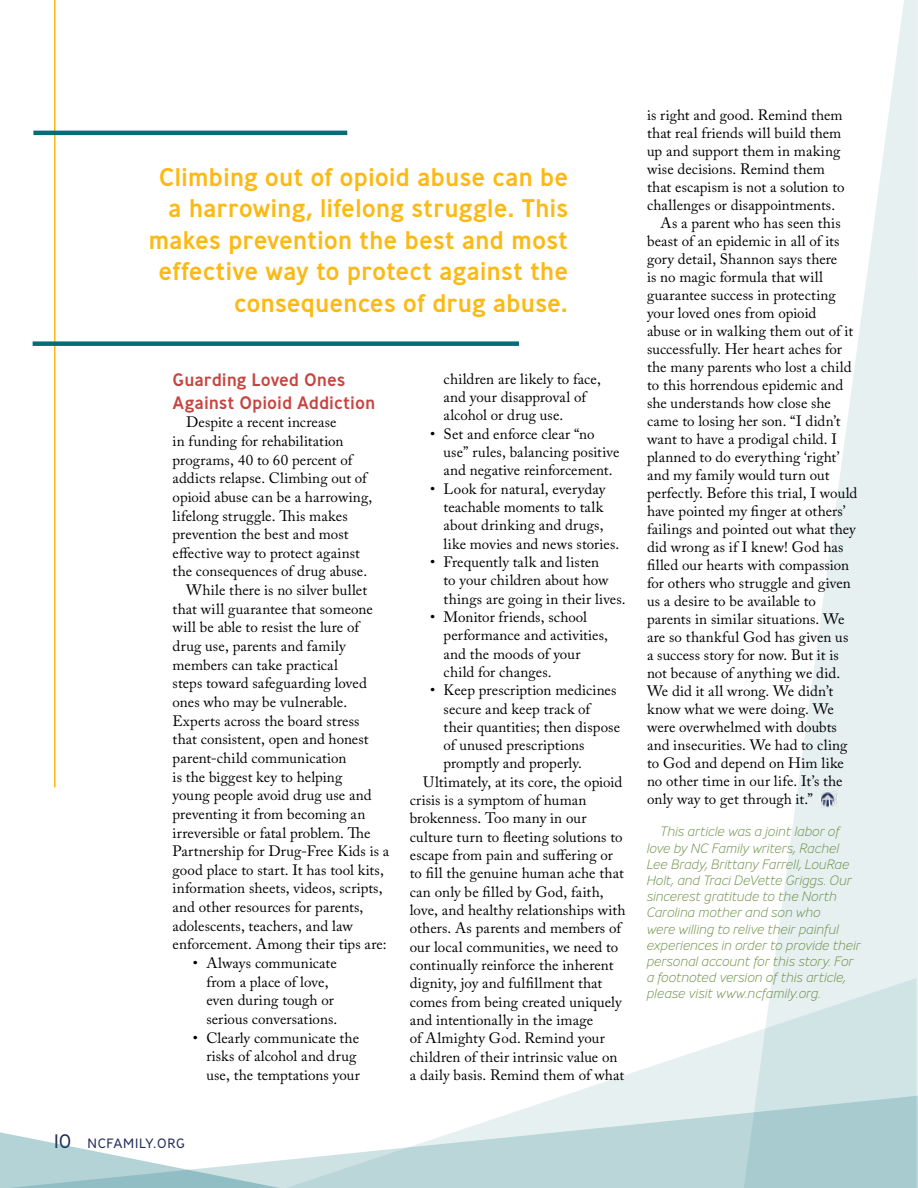
<style>
.page{position:relative;width:918px;height:1188px;background:#fff}
.page>*{position:absolute;margin:0;border:0;box-sizing:border-box;transform-origin:0 0}
.t1{font:500 25.5px/31.5px "Ministry";letter-spacing:-.005em;color:#fdb913;text-align:right}
.t2{font:500 18px/22.2px "Ministry";letter-spacing:-.005em;color:#c6443f}
.t3{font:15px/18.3px "Adobe Caslon Pro";letter-spacing:.005em;color:#000}
.t4{font:italic 200 13.5px/16.2px "Ministry";color:#648a3b}
.t5{font:300 13.5px "Ministry";letter-spacing:.05em;color:#1f2957}
.s1{font-size:19.5px}
</style>
<div class="page">
<svg style="left:0;top:1132px;width:248px;height:56px"></svg>
<svg style="left:248px;top:1037px;width:493px;height:151px"></svg>
<svg style="left:741px;top:0;width:177px;height:1188px"></svg>
<img style="left:821px;top:790px;width:16px;height:19px">
<hr style="left:54px;top:0;width:2px;height:787px;background:#fdb913">
<hr style="left:33px;top:131px;width:314px;height:4px;background:#066c79">
<div style="left:33px;top:341px;width:486px;height:5px;background:#066c79"></div>
<h1 class="t1" style="left:148px;top:161px;width:421px">Climbing out of opioid abuse can be a harrowing, lifelong struggle. This makes prevention the best and most effective way to protect against the consequences of drug abuse.</h1>
<p class="t2" style="left:173px;top:369px;width:204px">Guarding Loved Ones<br>Against Opioid Addiction</p>
<p class="t3" style="left:186px;top:413px;width:152px">Despite a recent increase</p>
<p class="t3" style="left:173px;top:432px;width:173px">in funding for rehabilitation</p>
<p class="t3" style="left:173px;top:450px;width:181px">programs, 40 to 60 percent of</p>
<p class="t3" style="left:173px;top:469px;width:196px">addicts relapse. Climbing out of</p>
<p class="t3" style="left:173px;top:488px;width:201px">opioid abuse can be a harrowing,</p>
<p class="t3" style="left:173px;top:506px;width:177px">lifelong struggle. This makes</p>
<p class="t3" style="left:173px;top:525px;width:178px">prevention the best and most</p>
<p class="t3" style="left:173px;top:544px;width:189px">effective way to protect against</p>
<p class="t3" style="left:173px;top:562px;width:196px">the consequences of drug abuse.</p>
<p class="t3" style="left:186px;top:581px;width:183px">While there is no silver bullet</p>
<p class="t3" style="left:173px;top:599px;width:202px">that will guarantee that someone</p>
<p class="t3" style="left:173px;top:618px;width:188px">will be able to resist the lure of</p>
<p class="t3" style="left:173px;top:637px;width:174px">drug use, parents and family</p>
<p class="t3" style="left:173px;top:655px;width:167px">members can take practical</p>
<p class="t3" style="left:173px;top:674px;width:196px">steps toward safeguarding loved</p>
<p class="t3" style="left:173px;top:693px;width:176px">ones who may be vulnerable.</p>
<p class="t3" style="left:173px;top:711px;width:189px">Experts across the board stress</p>
<p class="t3" style="left:173px;top:730px;width:198px">that consistent, open and honest</p>
<p class="t3" style="left:173px;top:749px;width:175px">parent-child communication</p>
<p class="t3" style="left:173px;top:767px;width:171px">is the biggest key to helping</p>
<p class="t3" style="left:173px;top:786px;width:200px">young people avoid drug use and</p>
<p class="t3" style="left:173px;top:805px;width:194px">preventing it from becoming an</p>
<p class="t3" style="left:173px;top:823px;width:199px">irreversible or fatal problem. The</p>
<p class="t3" style="left:173px;top:842px;width:218px">Partnership for Drug-Free Kids is a</p>
<p class="t3" style="left:173px;top:860px;width:213px">good place to start. It has tool kits,</p>
<p class="t3" style="left:173px;top:879px;width:212px">information sheets, videos, scripts,</p>
<p class="t3" style="left:173px;top:898px;width:192px">and other resources for parents,</p>
<p class="t3" style="left:173px;top:916px;width:182px">adolescents, teachers, and law</p>
<p class="t3" style="left:173px;top:935px;width:216px">enforcement. Among their tips are:</p>
<p class="t3" style="left:206px;top:954px;width:132px;text-indent:-14px">• Always communicate from a place of love, even during tough or serious conversations.</p>
<p class="t3" style="left:206px;top:1028px;width:155px;text-indent:-14px">• Clearly communicate the risks of alcohol and drug use, the temptations your</p>
<p class="t5" style="left:54px;top:1134px;width:132px"><span class="s1">10</span> NCFAMILY.ORG</p>
<p class="t3" style="left:444px;top:370px;width:159px">children are likely to face, and your disapproval of alcohol or drug use.</p>
<p class="t3" style="left:444px;top:424px;width:177px;text-indent:-14px">• Set and enforce clear “no use” rules, balancing positive and negative reinforcement.</p>
<p class="t3" style="left:444px;top:479px;width:177px;text-indent:-14px">• Look for natural, everyday teachable moments to talk about drinking and drugs, like movies and news stories.</p>
<p class="t3" style="left:444px;top:553px;width:184px;text-indent:-14px">• Frequently talk and listen<br>to your children about how things are going in their lives.</p>
<p class="t3" style="left:444px;top:608px;width:166px;text-indent:-14px">• Monitor friends, school performance and activities, and the moods of your child for changes.</p>
<p class="t3" style="left:430px;top:681px;width:188px">• Keep prescription medicines</p>
<p class="t3" style="left:444px;top:699px;width:148px">secure and keep track of</p>
<p class="t3" style="left:444px;top:718px;width:178px">their quantities; then dispose</p>
<p class="t3" style="left:444px;top:736px;width:142px">of unused prescriptions</p>
<p class="t3" style="left:444px;top:754px;width:140px">promptly and properly.</p>
<p class="t3" style="left:423px;top:772px;width:201px">Ultimately, at its core, the opioid</p>
<p class="t3" style="left:410px;top:791px;width:178px">crisis is a symptom of human</p>
<p class="t3" style="left:410px;top:809px;width:178px">brokenness. Too many in our</p>
<p class="t3" style="left:410px;top:827px;width:214px">culture turn to fleeting solutions to</p>
<p class="t3" style="left:410px;top:846px;width:205px">escape from pain and suffering or</p>
<p class="t3" style="left:410px;top:864px;width:216px">to fill the genuine human ache that</p>
<p class="t3" style="left:410px;top:882px;width:195px">can only be filled by God, faith,</p>
<p class="t3" style="left:410px;top:901px;width:217px">love, and healthy relationships with</p>
<p class="t3" style="left:410px;top:919px;width:213px">others. As parents and members of</p>
<p class="t3" style="left:410px;top:937px;width:210px">our local communities, we need to</p>
<p class="t3" style="left:410px;top:956px;width:205px">continually reinforce the inherent</p>
<p class="t3" style="left:410px;top:974px;width:194px">dignity, joy and fulfillment that</p>
<p class="t3" style="left:410px;top:992px;width:213px">comes from being created uniquely</p>
<p class="t3" style="left:410px;top:1011px;width:185px">and intentionally in the image</p>
<p class="t3" style="left:410px;top:1029px;width:197px">of Almighty God. Remind your</p>
<p class="t3" style="left:410px;top:1047px;width:209px">children of their intrinsic value on</p>
<p class="t3" style="left:410px;top:1066px;width:216px">a daily basis. Remind them of what</p>
<p class="t3" style="left:647px;top:106px;width:197px">is right and good. Remind them</p>
<p class="t3" style="left:647px;top:124px;width:196px">that real friends will build them</p>
<p class="t3" style="left:647px;top:142px;width:195px">up and support them in making</p>
<p class="t3" style="left:647px;top:160px;width:179px">wise decisions. Remind them</p>
<p class="t3" style="left:647px;top:178px;width:199px">that escapism is not a solution to</p>
<p class="t3" style="left:647px;top:196px;width:190px">challenges or disappointments.</p>
<p class="t3" style="left:661px;top:214px;width:182px">As a parent who has seen this</p>
<p class="t3" style="left:647px;top:232px;width:194px">beast of an epidemic in all of its</p>
<p class="t3" style="left:647px;top:250px;width:192px">gory detail, Shannon says there</p>
<p class="t3" style="left:647px;top:268px;width:177px">is no magic formula that will</p>
<p class="t3" style="left:647px;top:286px;width:190px">guarantee success in protecting</p>
<p class="t3" style="left:647px;top:304px;width:171px">your loved ones from opioid</p>
<p class="t3" style="left:647px;top:322px;width:208px">abuse or in walking them out of it</p>
<p class="t3" style="left:647px;top:340px;width:197px">successfully. Her heart aches for</p>
<p class="t3" style="left:647px;top:358px;width:206px">the many parents who lost a child</p>
<p class="t3" style="left:647px;top:376px;width:198px">to this horrendous epidemic and</p>
<p class="t3" style="left:647px;top:394px;width:185px">she understands how close she</p>
<p class="t3" style="left:647px;top:412px;width:195px">came to losing her son. “I didn’t</p>
<p class="t3" style="left:647px;top:430px;width:192px">want to have a prodigal child. I</p>
<p class="t3" style="left:647px;top:448px;width:194px">planned to do everything ‘right’</p>
<p class="t3" style="left:647px;top:466px;width:184px">and my family would turn out</p>
<p class="t3" style="left:647px;top:484px;width:212px">perfectly. Before this trial, I would</p>
<p class="t3" style="left:647px;top:502px;width:200px">have pointed my finger at others’</p>
<p class="t3" style="left:647px;top:520px;width:210px">failings and pointed out what they</p>
<p class="t3" style="left:647px;top:538px;width:198px">did wrong as if I knew! God has</p>
<p class="t3" style="left:647px;top:556px;width:204px">filled our hearts with compassion</p>
<p class="t3" style="left:647px;top:574px;width:205px">for others who struggle and given</p>
<p class="t3" style="left:647px;top:592px;width:170px">us a desire to be available to</p>
<p class="t3" style="left:647px;top:610px;width:199px">parents in similar situations. We</p>
<p class="t3" style="left:647px;top:628px;width:203px">are so thankful God has given us</p>
<p class="t3" style="left:647px;top:646px;width:193px">a success story for now. But it is</p>
<p class="t3" style="left:647px;top:664px;width:195px">not because of anything we did.</p>
<p class="t3" style="left:647px;top:682px;width:188px">We did it all wrong. We didn’t</p>
<p class="t3" style="left:647px;top:700px;width:188px">know what we were doing. We</p>
<p class="t3" style="left:647px;top:718px;width:191px">were overwhelmed with doubts</p>
<p class="t3" style="left:647px;top:736px;width:202px">and insecurities. We had to cling</p>
<p class="t3" style="left:647px;top:754px;width:198px">to God and depend on Him like</p>
<p class="t3" style="left:647px;top:772px;width:197px">no other time in our life. It’s the</p>
<p class="t3" style="left:647px;top:790px;width:167px">only way to get through it.”</p>
<p class="t4" style="left:647px;top:824px;width:216px;text-indent:14px">This article was a joint labor of love by NC Family writers, Rachel Lee Brady, Brittany Farrell, LouRae Holt, and Traci DeVette Griggs. Our sincerest gratitude to the North Carolina mother and son who<br>were willing to relive their painful experiences in order to provide their personal account for this story. For a footnoted version of this article, please visit www.ncfamily.org.</p>
</div>
